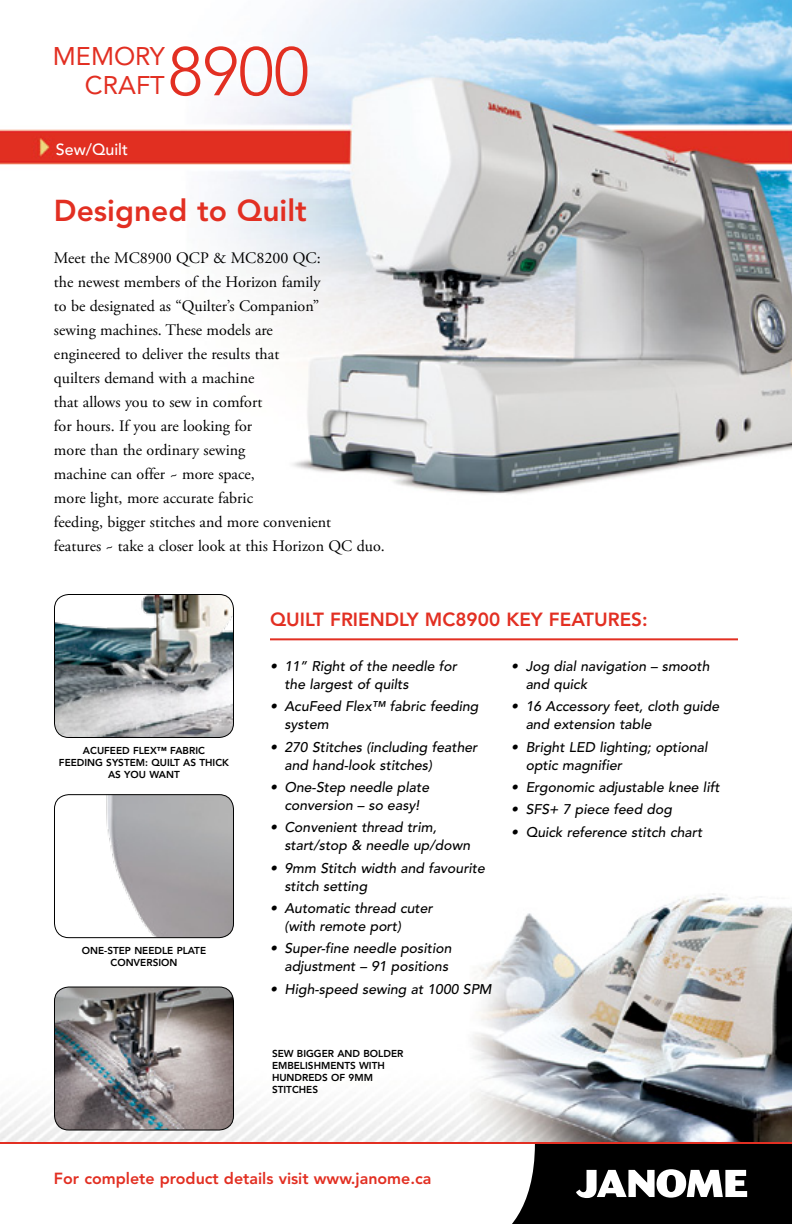
<style>
.page{position:relative;width:792px;height:1224px;background:#fff}
.page>*{position:absolute;margin:0;border:0;box-sizing:border-box;transform-origin:0 0}
.t1{font:300 68px "Avenir LT Std";color:#e22f22}
.t2{font:800 30px "Avenir LT Std";color:#e22f22}
.t3{font:25.4px/28.4px "Avenir LT Std";color:#e22f22;text-align:right}
.t4{font:800 19px "Avenir LT Std";color:#e22f22}
.t5{font:16px/24px "Adobe Garamond Pro";color:#000}
.t6{font:800 16px "Avenir LT Std";color:#e22f22}
.t7{font:500 16px "Avenir LT Std";color:#fff}
.t8{font:italic 500 14px/18px "Avenir LT Std";color:#000}
.t9{font:800 10px/12px "Avenir LT Std";color:#000;text-align:center}
</style>
<div class="page">
<svg style="left:512px;top:1144px;width:280px;height:80px"></svg>
<img style="left:0;top:0;width:792px;height:1142px">
<hr style="left:0;top:1142px;width:792px;height:2px;background:#e22f22">
<img style="left:54px;top:594px;width:180px;height:144px">
<div style="left:54px;top:594px;width:180px;height:144px;border:1px solid #000;border-radius:14px"></div>
<img style="left:54px;top:795px;width:180px;height:143px">
<div style="left:54px;top:794px;width:180px;height:144px;border:1px solid #000;border-radius:14px"></div>
<div style="left:54px;top:944px;width:180px;height:37px;background:#fff"></div>
<img style="left:54px;top:987px;width:180px;height:143px">
<div style="left:54px;top:987px;width:180px;height:144px;border:1px solid #000;border-radius:14px"></div>
<hr style="left:270px;top:638px;width:468px;height:2px;background:#e22f22">
<h3 class="t3" style="left:53px;top:42px;width:113px">MEMORY<br>CRAFT</h3>
<h1 class="t1" style="left:168px;top:32px;width:143px">8900</h1>
<p class="t7" style="left:56px;top:140px;width:73px">Sew/Quilt</p>
<h2 class="t2" style="left:54px;top:193px;width:254px">DESIGNED TO QUILT</h2>
<p class="t5" style="left:54px;top:246px;width:332px">Meet the MC8900 QCP &amp; MC8200 QC:<br>the newest members of the Horizon family<br>to be designated as “Quilter’s Companion”<br>sewing machines. These models are<br>engineered to deliver the results that<br>quilters demand with a machine<br>that allows you to sew in comfort<br>for hours. If you are looking for<br>more than the ordinary sewing<br>machine can offer ~ more space,<br>more light, more accurate fabric<br>feeding, bigger stitches and more convenient<br>features ~ take a closer look at this Horizon QC duo.</p>
<p class="t9" style="left:59px;top:745px;width:172px">ACUFEED FLEX™ FABRIC<br>FEEDING SYSTEM: QUILT AS THICK<br>AS YOU WANT</p>
<p class="t9" style="left:82px;top:944px;width:126px">ONE-STEP N EEDLE PLATE<br>CONVERSION</p>
<h3 class="t4" style="left:270px;top:608px;width:379px">QUILT FRIENDLY MC8900 KEY FEATURES:</h3>
<p class="t8" style="left:284px;top:658px;width:174px;text-indent:-14px">• 11” Right of the needle for the largest of quilts</p>
<p class="t8" style="left:284px;top:698px;width:196px;text-indent:-14px">• AcuFeed Flex™ fabric feeding system</p>
<p class="t8" style="left:284px;top:738px;width:195px;text-indent:-14px">• 270 Stitches (including feather and hand-look stitches)</p>
<p class="t8" style="left:270px;top:779px;width:161px;text-align:center">• One-Step needle plate conversion – so easy!</p>
<p class="t8" style="left:284px;top:819px;width:187px;text-indent:-14px">• Convenient thread trim, start/stop &amp; needle up/down</p>
<p class="t8" style="left:284px;top:859px;width:202px;text-indent:-14px">• 9mm Stitch width and favourite stitch setting</p>
<p class="t8" style="left:284px;top:899px;width:150px;text-indent:-14px">• Automatic thread cuter (with remote port)</p>
<p class="t8" style="left:270px;top:940px;width:183px;text-align:right">• Super-fine needle position adjustment – 91 positions</p>
<p class="t8" style="left:270px;top:980px;width:223px">• High-speed sewing at 1000 SPM</p>
<p class="t9" style="left:272px;top:1048px;width:133px;text-align:left">SEW BIGGER AND BOLDER<br>EMBELISHMENTS WITH<br>HUNDREDS OF 9MM<br>STITCHES</p>
<p class="t8" style="left:526px;top:658px;width:185px;text-indent:-14px">• Jog dial navigation – smooth and quick</p>
<p class="t8" style="left:526px;top:698px;width:195px;text-indent:-14px">• 16 Accessory feet, cloth guide and extension table</p>
<p class="t8" style="left:526px;top:738px;width:183px;text-indent:-14px">• Bright LED lighting; optional optic magnifier</p>
<p class="t8" style="left:511px;top:779px;width:210px">• Ergonomic adjustable knee lift</p>
<p class="t8" style="left:511px;top:801px;width:162px">• SFS+ 7 piece feed dog</p>
<p class="t8" style="left:511px;top:823px;width:192px">• Quick reference stitch chart</p>
<p class="t6" style="left:54px;top:1169px;width:379px">FOR COMPLETE PRODUCT DETAILS VISIT WWW.JANOME.CA</p>
</div>
